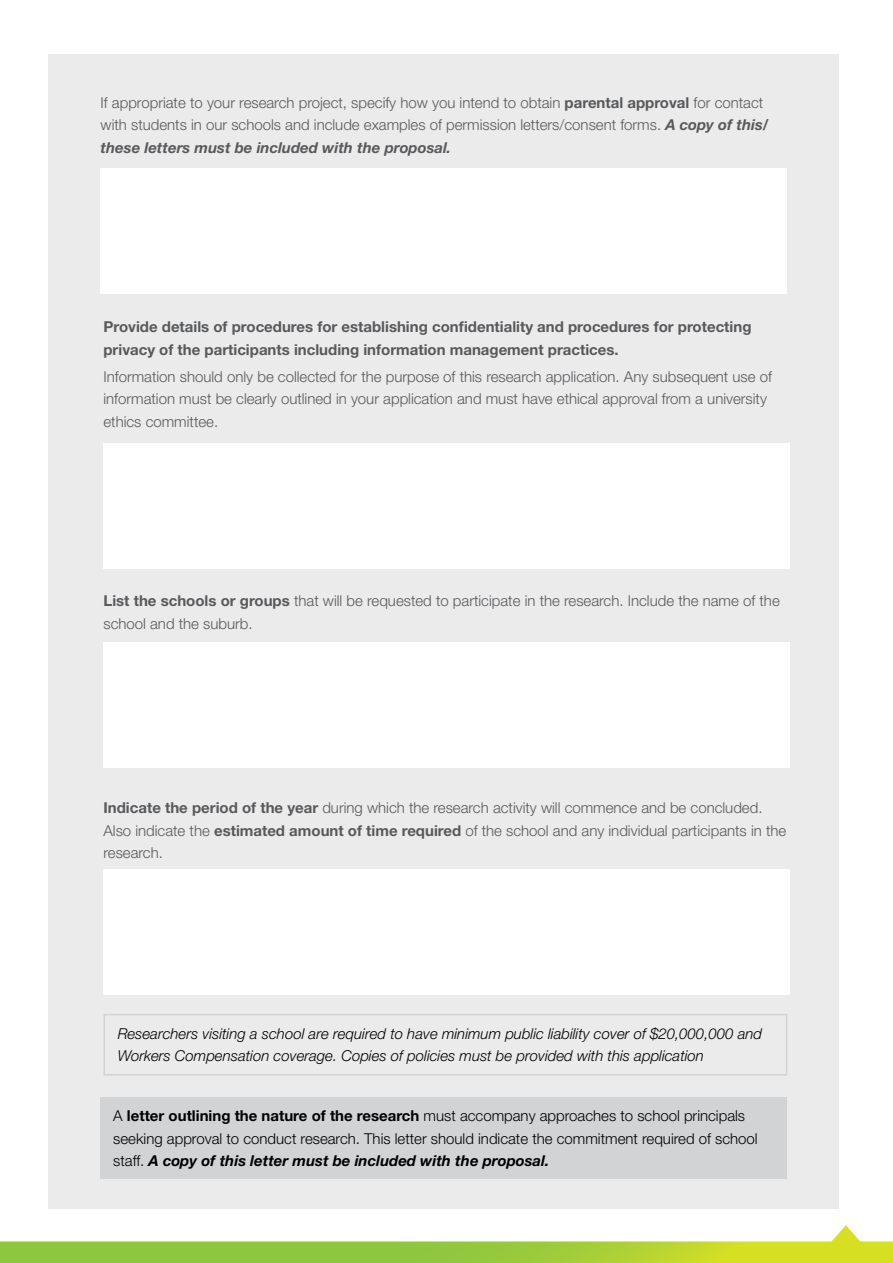
<style>
.page{position:relative;width:893px;height:1263px;background:#fff}
.page>*{position:absolute;margin:0;border:0;box-sizing:border-box;transform-origin:0 0}
.t1{font:300 15px/22.5px "Helvetica Neue LT Std";color:#58595b}
.t2{font:300 15px/22.5px "Helvetica Neue LT Std";color:#000}
.t3{font:italic 300 15px/22.5px "Helvetica Neue LT Std";color:#000}
.t4{font:700 15px/22.5px "Helvetica Neue LT Std";color:#58595b}
.s1{font-weight:700}
.s2{font-weight:700;font-style:italic}
</style>
<div class="page">
<div style="left:48px;top:54px;width:791px;height:1155px;background:#ebebec"></div>
<div style="left:101px;top:168px;width:686px;height:126px;background:#fff"></div>
<div style="left:103px;top:443px;width:686px;height:126px;background:#fff"></div>
<div style="left:103px;top:642px;width:686px;height:125px;background:#fff"></div>
<div style="left:103px;top:869px;width:686px;height:126px;background:#fff"></div>
<div style="left:101px;top:1098px;width:686px;height:81px;background:#d1d3d4"></div>
<div style="left:103px;top:1014px;width:684px;height:61px;border:2px solid #d1d3d4"></div>
<svg style="left:0;top:1225px;width:893px;height:38px"></svg>
<p class="t1" style="left:101px;top:91px;width:670px">If appropriate to your research project, specify how you intend to obtain <span class="s1">parental approval</span> for contact with students in our schools and include examples of permission letters/consent forms. <span class="s2">A copy of this/ these letters must be included with the proposal.</span></p>
<p class="t4" style="left:103px;top:316px;width:649px">Provide details of procedures for establishing confidentiality and procedures for protecting privacy of the participants including information management practices.</p>
<p class="t1" style="left:103px;top:365px;width:670px">Information should only be collected for the purpose of this research application. Any subsequent use of information must be clearly outlined in your application and must have ethical approval from a university ethics committee.</p>
<p class="t1" style="left:103px;top:589px;width:678px"><span class="s1">List the schools or groups</span> that will be requested to participate in the research. Include the name of the school and the suburb.</p>
<p class="t1" style="left:103px;top:796px;width:684px"><span class="s1">Indicate the period of the year</span> during which the research activity will commence and be concluded.<br>Also indicate the <span class="s1">estimated amount of time required</span> of the school and any individual participants in the research.</p>
<p class="t3" style="left:118px;top:1022px;width:646px">Researchers visiting a school are required to have minimum public liability cover of $20,000,000 and<br>Workers Compensation coverage. Copies of policies must be provided with this application</p>
<p class="t2" style="left:113px;top:1104px;width:646px">A <span class="s1">letter outlining the nature of the research</span> must accompany approaches to school principals seeking approval to conduct research. This letter should indicate the commitment required of school staff. <span class="s2">A copy of this letter must be included with the proposal.</span></p>
</div>
